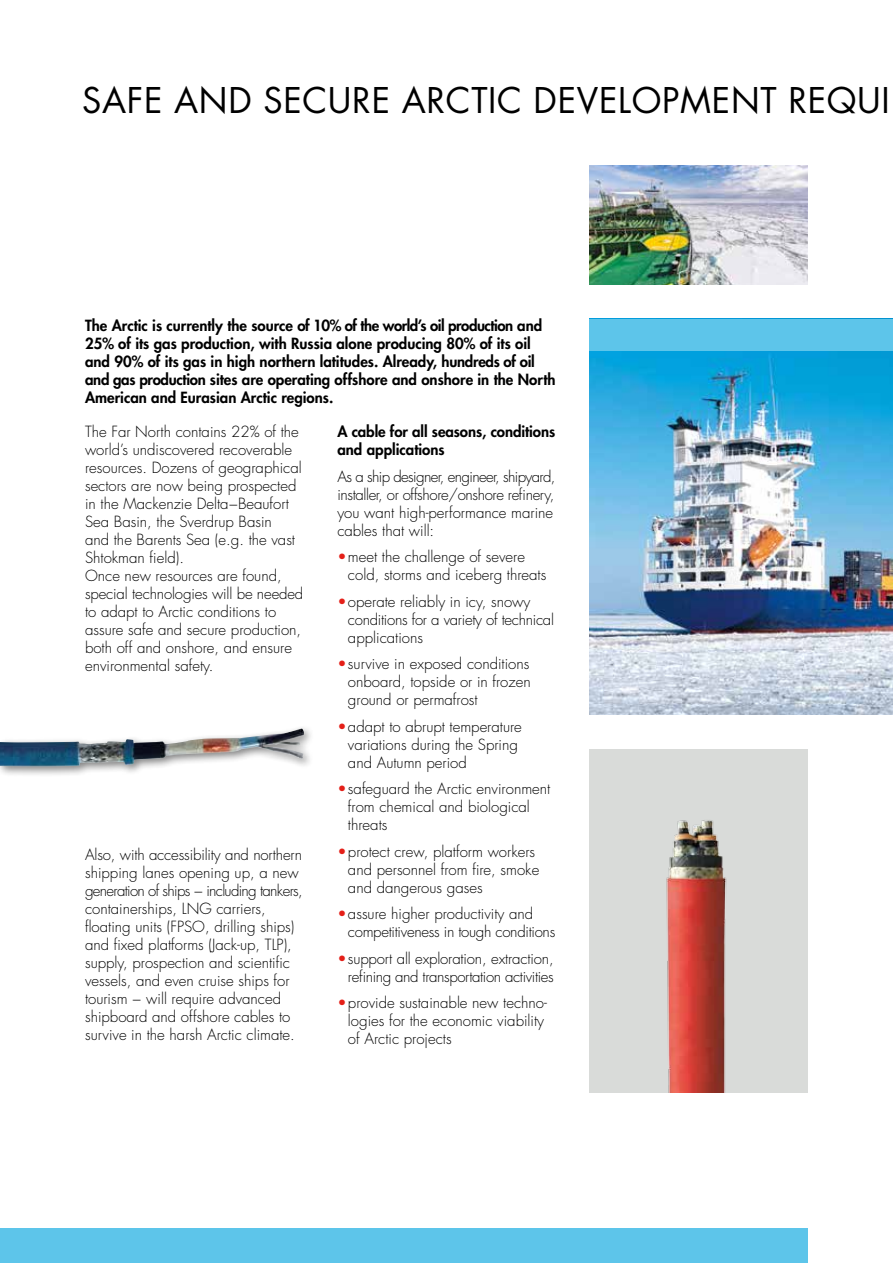
<style>
.page{position:relative;width:893px;height:1263px;background:#fff}
.page>*{position:absolute;margin:0;border:0;box-sizing:border-box;transform-origin:0 0}
.t1{font:34.5px "Futura";letter-spacing:.02em;color:#000}
.t2{font:300 15px/18px "Futura";color:#000}
.t3{font:800 15px/18px "Futura";color:#000}
.t4{font:300 15px/18px "Futura";letter-spacing:-.025em;color:#000}
.t5{font:300 15px/18px "Futura";letter-spacing:-.02em;color:#000}
.s1{color:#e41f18}
</style>
<div class="page">
<div style="left:590px;top:749px;width:218px;height:344px;background:#d9dbd9"></div>
<img style="left:666px;top:820px;width:61px;height:273px">
<img style="left:590px;top:351px;width:303px;height:363px">
<div style="left:0;top:1229px;width:808px;height:34px;background:#5dc5ea"></div>
<img style="left:590px;top:166px;width:218px;height:119px">
<div style="left:590px;top:319px;width:303px;height:32px;background:#5dc5ea"></div>
<div style="left:0;top:724px;width:315px;height:54px;background:#000;opacity:.5"></div>
<img style="left:0;top:728px;width:303px;height:38px">
<h1 class="t1" style="left:82px;top:76px;width:119px">SAFE AND</h1>
<h1 class="t1" style="left:263px;top:76px;width:22px">SECURE</h1>
<h1 class="t1" style="left:402px;top:76px;width:44px">ARCTIC</h1>
<h1 class="t1" style="left:534px;top:76px;width:89px">DEVELOPMENT</h1>
<h1 class="t1" style="left:788px;top:76px;width:84px">REQUI</h1>
<p class="t3" style="left:85px;top:316px;width:472px">The Arctic is currently the source of 10% of the world’s oil production and 25% of its gas production, with Russia alone producing 80% of its oil and 90% of its gas in high northern latitudes. Already, hundreds of oil and gas production sites are operating offshore and onshore in the North American and Eurasian Arctic regions.</p>
<p class="t2" style="left:85px;top:422px;width:220px">The Far North contains 22% of the world’s undiscovered recoverable resources. Dozens of geographical sectors are now being prospected in the Mackenzie Delta−Beaufort<br>Sea Basin, the Sverdrup Basin<br>and the Barents Sea (e.g. the vast<br>Shtokman field).<br>Once new resources are found, special technologies will be needed to adapt to Arctic conditions to assure safe and secure production, both off and onshore, and ensure environmental safety.</p>
<p class="t3" style="left:337px;top:422px;width:219px">A cable for all seasons, conditions and applications</p>
<p class="t4" style="left:337px;top:467px;width:220px">As a ship designer, engineer, shipyard, installer, or offshore/onshore refinery, you want high-performance marine cables that will:</p>
<p class="t2" style="left:348px;top:548px;width:200px;text-indent:-11px"><span class="s1">•</span> meet the challenge of severe cold, storms and iceberg threats</p>
<p class="t2" style="left:348px;top:592px;width:208px;text-indent:-11px"><span class="s1">•</span> operate reliably in icy, snowy conditions for a variety of technical applications</p>
<p class="t2" style="left:348px;top:655px;width:184px;text-align:justify;text-indent:-11px"><span class="s1">•</span> survive in exposed conditions onboard, topside or in frozen ground or permafrost</p>
<p class="t2" style="left:348px;top:717px;width:175px;text-indent:-11px"><span class="s1">•</span> adapt to abrupt temperature variations during the Spring and Autumn period</p>
<p class="t2" style="left:348px;top:780px;width:204px;text-indent:-11px"><span class="s1">•</span> safeguard the Arctic environment from chemical and biological threats</p>
<p class="t2" style="left:348px;top:842px;width:193px;text-indent:-11px"><span class="s1">•</span> protect crew, platform workers and personnel from fire, smoke and dangerous gases</p>
<p class="t5" style="left:348px;top:905px;width:209px;text-indent:-11px"><span class="s1">•</span> assure higher productivity and competitiveness in tough conditions</p>
<p class="t2" style="left:337px;top:949px;width:218px;text-align:right"><span class="s1">•</span> support all exploration, extraction, refining and transportation activities</p>
<p class="t2" style="left:348px;top:994px;width:200px;text-indent:-11px"><span class="s1">•</span> provide sustainable new techno&shy;logies for the economic viability of Arctic projects</p>
<p class="t2" style="left:85px;top:845px;width:219px">Also, with accessibility and northern shipping lanes opening up, a new generation of ships − including tankers, containerships, LNG carriers, floating units (FPSO, drilling ships) and fixed platforms (Jack-up, TLP), supply, prospection and scientific vessels, and even cruise ships for tourism − will require advanced shipboard and offshore cables to survive in the harsh Arctic climate.</p>
</div>
